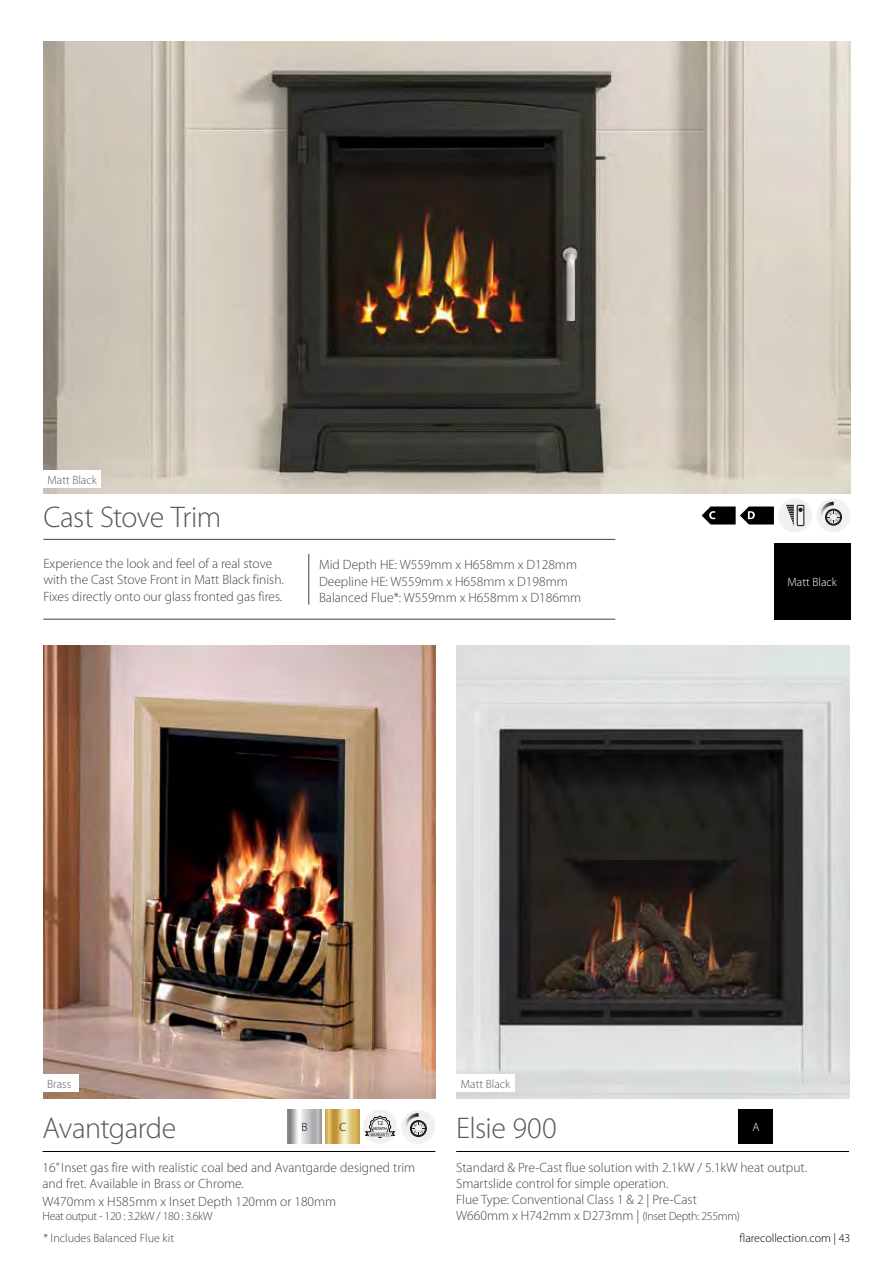
<style>
.page{position:relative;width:893px;height:1263px;background:#fff}
.page>*{position:absolute;margin:0;border:0;box-sizing:border-box;transform-origin:0 0}
.t1{font:300 30px "Myriad Pro";letter-spacing:-.02em;color:#58595b}
.t2{font:300 13.5px/16.2px "Myriad Pro";color:#454242}
.t3{font:300 12px "Myriad Pro";letter-spacing:-.03em;color:#454242}
.t4{font:300 12px "Myriad Pro";color:#454242}
.t5{font:300 12px "Myriad Pro";color:#000}
.t6{font:300 12px "Myriad Pro";color:#58595b}
.t7{font:300 12px "Myriad Pro";color:#fff}
.t8{font:5.85px "Myriad Pro";color:#000}
.t9{font:4.2px "Myriad Pro";color:#000}
.t10{font:4.05px "Myriad Pro";color:#000}
.s1{font-size:12px}
</style>
<div class="page">
<div style="left:401px;top:1110px;width:34px;height:34px;background:#f1f1f2;border-radius:50%"></div>
<svg style="left:419px;top:1120px;width:8px;height:17px"></svg>
<img style="left:405px;top:1113px;width:14px;height:27px">
<div style="left:363px;top:1110px;width:34px;height:34px;background:#f1f1f2;border-radius:50%"></div>
<svg style="left:366px;top:1116px;width:29px;height:22px"></svg>
<img style="left:43px;top:41px;width:807px;height:452px">
<div style="left:43px;top:471px;width:58px;height:17px;background:#fff"></div>
<div style="left:774px;top:543px;width:76px;height:76px;background:#000"></div>
<hr style="left:43px;top:539px;width:572px;height:1px;background:#454242">
<hr style="left:43px;top:619px;width:572px;height:1px;background:#454242">
<hr style="left:308px;top:554px;width:1px;height:51px;background:#454242">
<div style="left:816px;top:498px;width:34px;height:34px;background:#f1f1f2;border-radius:50%"></div>
<svg style="left:834px;top:509px;width:8px;height:17px"></svg>
<img style="left:820px;top:502px;width:14px;height:24px">
<div style="left:778px;top:498px;width:34px;height:34px;background:#f1f1f2;border-radius:50%"></div>
<svg style="left:786px;top:505px;width:18px;height:21px"></svg>
<svg style="left:702px;top:506px;width:72px;height:18px"></svg>
<img style="left:43px;top:646px;width:393px;height:452px">
<div style="left:43px;top:1075px;width:36px;height:17px;background:#fff"></div>
<img style="left:457px;top:646px;width:392px;height:452px">
<div style="left:456px;top:1075px;width:59px;height:17px;background:#fff"></div>
<hr style="left:43px;top:1151px;width:392px;height:1px;background:#000">
<hr style="left:456px;top:1151px;width:393px;height:1px;background:#000">
<img style="left:288px;top:1110px;width:34px;height:34px">
<img style="left:326px;top:1110px;width:34px;height:34px">
<div style="left:739px;top:1110px;width:34px;height:34px;background:#000"></div>
<p class="t6" style="left:47px;top:473px;width:51px">Matt Black</p>
<h1 class="t1" style="left:43px;top:501px;width:179px">Cast Stove Trim</h1>
<p class="t2" style="left:43px;top:556px;width:242px">Experience the look and feel of a real stove with the Cast Stove Front in Matt Black finish.<br>Fixes directly onto our glass fronted gas fires.</p>
<p class="t2" style="left:319px;top:557px;width:264px">Mid Depth HE: W559mm x H658mm x D128mm<br>Deepline HE: W559mm x H658mm x D198mm<br>Balanced Flue*: W559mm x H658mm x D186mm</p>
<p class="t7" style="left:787px;top:575px;width:51px">Matt Black</p>
<p class="t6" style="left:47px;top:1077px;width:25px">Brass</p>
<p class="t6" style="left:461px;top:1077px;width:51px">Matt Black</p>
<h1 class="t1" style="left:43px;top:1112px;width:135px">Avantgarde</h1>
<h1 class="t1" style="left:456px;top:1112px;width:102px">Elsie 900</h1>
<p class="t2" style="left:43px;top:1159px;width:374px">16” Inset gas fire with realistic coal bed and Avantgarde designed trim and fret. Available in Brass or Chrome.</p>
<p class="t2" style="left:43px;top:1194px;width:295px">W470mm x H585mm x Inset Depth 120mm or 180mm</p>
<p class="t3" style="left:43px;top:1210px;width:172px">Heat output - 120 : 3.2kW / 180 : 3.6kW</p>
<p class="t8" style="left:377px;top:1120px;width:8px">12</p>
<p class="t9" style="left:373px;top:1126px;width:15px">MONTH</p>
<p class="t10" style="left:370px;top:1132px;width:21px">WARRANTY</p>
<p class="t5" style="left:302px;top:1121px;width:8px">B</p>
<p class="t5" style="left:339px;top:1121px;width:8px">C</p>
<p class="t7" style="left:752px;top:1121px;width:9px">A</p>
<p class="t2" style="left:456px;top:1159px;width:352px">Standard &amp; Pre-Cast flue solution with 2.1kW / 5.1kW heat output.<br>Smartslide control for simple operation.<br>Flue Type: Conventional Class 1 &amp; 2 | Pre-Cast<br>W660mm x H742mm x D273mm | <span class="s1">(Inset Depth: 255mm)</span></p>
<p class="t4" style="left:43px;top:1231px;width:132px">* Includes Balanced Flue kit</p>
<p class="t5" style="left:740px;top:1231px;width:112px">flarecollection.com | 43</p>
</div>
